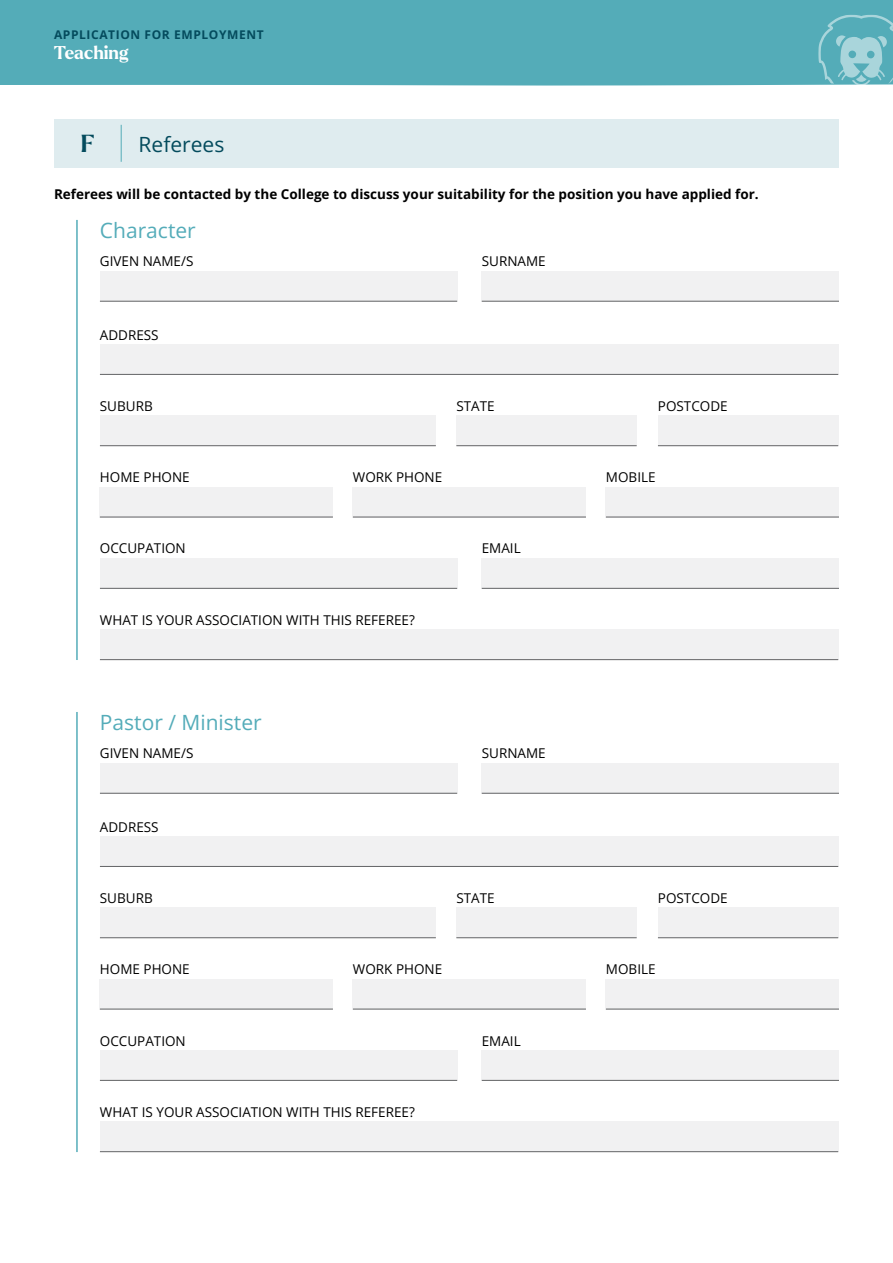
<style>
.page{position:relative;width:893px;height:1263px;background:#fff}
.page>*{position:absolute;margin:0;border:0;box-sizing:border-box;transform-origin:0 0}
.t1{font:700 24px "Larken";color:#044b5d}
.t2{font:21px "Open Sans";color:#54acb9}
.t3{font:21px "Open Sans";color:#044b5d}
.t4{font:700 18px "Larken";color:#fff}
.t5{font:13.5px "Open Sans";color:#000}
.t6{font:700 13.5px "Open Sans";color:#000}
.t7{font:700 12px "Open Sans";letter-spacing:.05em;color:#044b5d}
</style>
<div class="page">
<div style="left:54px;top:119px;width:784px;height:49px;background:#dfecef"></div>
<hr style="left:121px;top:125px;width:1px;height:37px;background:#54acb8">
<hr style="left:76px;top:220px;width:2px;height:440px;background:#54acb9">
<hr style="left:76px;top:712px;width:2px;height:440px;background:#54acb9">
<div style="left:100px;top:271px;width:357px;height:31px;background:#f1f1f2"></div>
<hr style="left:100px;top:301px;width:357px;height:1px;background:#636466">
<div style="left:100px;top:763px;width:357px;height:31px;background:#f1f1f2"></div>
<hr style="left:100px;top:793px;width:357px;height:1px;background:#636466">
<div style="left:100px;top:558px;width:357px;height:31px;background:#f1f1f2"></div>
<hr style="left:100px;top:588px;width:357px;height:1px;background:#636466">
<div style="left:100px;top:1050px;width:357px;height:31px;background:#f1f1f2"></div>
<hr style="left:100px;top:1080px;width:357px;height:1px;background:#636466">
<div style="left:482px;top:271px;width:357px;height:31px;background:#f1f1f2"></div>
<hr style="left:482px;top:301px;width:357px;height:1px;background:#636466">
<div style="left:482px;top:763px;width:357px;height:31px;background:#f1f1f2"></div>
<hr style="left:482px;top:793px;width:357px;height:1px;background:#636466">
<div style="left:482px;top:558px;width:357px;height:31px;background:#f1f1f2"></div>
<hr style="left:482px;top:588px;width:357px;height:1px;background:#636466">
<div style="left:482px;top:1050px;width:357px;height:31px;background:#f1f1f2"></div>
<hr style="left:482px;top:1080px;width:357px;height:1px;background:#636466">
<div style="left:100px;top:344px;width:738px;height:31px;background:#f1f1f2"></div>
<hr style="left:100px;top:374px;width:738px;height:1px;background:#636466">
<div style="left:100px;top:836px;width:738px;height:31px;background:#f1f1f2"></div>
<hr style="left:100px;top:866px;width:738px;height:1px;background:#636466">
<div style="left:100px;top:629px;width:738px;height:31px;background:#f1f1f2"></div>
<hr style="left:100px;top:659px;width:738px;height:1px;background:#636466">
<div style="left:100px;top:1121px;width:738px;height:31px;background:#f1f1f2"></div>
<hr style="left:100px;top:1151px;width:738px;height:1px;background:#636466">
<div style="left:100px;top:416px;width:336px;height:30px;background:#f1f1f2"></div>
<hr style="left:100px;top:445px;width:336px;height:1px;background:#636466">
<div style="left:100px;top:908px;width:336px;height:30px;background:#f1f1f2"></div>
<hr style="left:100px;top:937px;width:336px;height:1px;background:#636466">
<div style="left:456px;top:416px;width:181px;height:30px;background:#f1f1f2"></div>
<hr style="left:456px;top:445px;width:181px;height:1px;background:#636466">
<div style="left:456px;top:908px;width:181px;height:30px;background:#f1f1f2"></div>
<hr style="left:456px;top:937px;width:181px;height:1px;background:#636466">
<div style="left:658px;top:416px;width:180px;height:30px;background:#f1f1f2"></div>
<hr style="left:658px;top:445px;width:180px;height:1px;background:#636466">
<div style="left:658px;top:908px;width:180px;height:30px;background:#f1f1f2"></div>
<hr style="left:658px;top:937px;width:180px;height:1px;background:#636466">
<div style="left:100px;top:487px;width:233px;height:30px;background:#f1f1f2"></div>
<hr style="left:100px;top:517px;width:233px;height:1px;background:#636466">
<div style="left:100px;top:979px;width:233px;height:30px;background:#f1f1f2"></div>
<hr style="left:100px;top:1009px;width:233px;height:1px;background:#636466">
<div style="left:353px;top:487px;width:233px;height:30px;background:#f1f1f2"></div>
<hr style="left:353px;top:517px;width:233px;height:1px;background:#636466">
<div style="left:353px;top:979px;width:233px;height:30px;background:#f1f1f2"></div>
<hr style="left:353px;top:1009px;width:233px;height:1px;background:#636466">
<div style="left:606px;top:487px;width:233px;height:30px;background:#f1f1f2"></div>
<hr style="left:606px;top:517px;width:233px;height:1px;background:#636466">
<div style="left:606px;top:979px;width:233px;height:30px;background:#f1f1f2"></div>
<hr style="left:606px;top:1009px;width:233px;height:1px;background:#636466">
<div style="left:0;top:0;width:893px;height:86px;background:#54acb8"></div>
<svg style="left:818px;top:15px;width:75px;height:71px;background:#74bbc5"></svg>
<p class="t7" style="left:54px;top:27px;width:211px">APPLICATION FOR EMPLOYMENT</p>
<h3 class="t4" style="left:54px;top:41px;width:76px">Teaching</h3>
<h1 class="t1" style="left:81px;top:128px;width:15px">F</h1>
<h2 class="t3" style="left:139px;top:130px;width:87px">Referees</h2>
<p class="t6" style="left:54px;top:185px;width:706px">Referees will be contacted by the College to discuss your suitability for the position you have applied for.</p>
<h2 class="t2" style="left:100px;top:216px;width:97px">Character</h2>
<p class="t5" style="left:100px;top:252px;width:95px">GIVEN NAME/S</p>
<p class="t5" style="left:482px;top:252px;width:65px">SURNAME</p>
<p class="t5" style="left:100px;top:325px;width:60px">ADDRESS</p>
<p class="t5" style="left:100px;top:397px;width:54px">SUBURB</p>
<p class="t5" style="left:100px;top:468px;width:91px">HOME PHONE</p>
<p class="t5" style="left:456px;top:397px;width:40px">STATE</p>
<p class="t5" style="left:353px;top:468px;width:91px">WORK PHONE</p>
<p class="t5" style="left:100px;top:539px;width:87px">OCCUPATION</p>
<p class="t5" style="left:100px;top:611px;width:316px">WHAT IS YOUR ASSOCIATION WITH THIS REFEREE?</p>
<p class="t5" style="left:482px;top:539px;width:40px">EMAIL</p>
<h2 class="t2" style="left:100px;top:708px;width:163px">Pastor / Minister</h2>
<p class="t5" style="left:100px;top:744px;width:95px">GIVEN NAME/S</p>
<p class="t5" style="left:482px;top:744px;width:65px">SURNAME</p>
<p class="t5" style="left:100px;top:817px;width:60px">ADDRESS</p>
<p class="t5" style="left:100px;top:889px;width:54px">SUBURB</p>
<p class="t5" style="left:100px;top:960px;width:91px">HOME PHONE</p>
<p class="t5" style="left:456px;top:889px;width:40px">STATE</p>
<p class="t5" style="left:353px;top:960px;width:91px">WORK PHONE</p>
<p class="t5" style="left:100px;top:1031px;width:87px">OCCUPATION</p>
<p class="t5" style="left:100px;top:1103px;width:316px">WHAT IS YOUR ASSOCIATION WITH THIS REFEREE?</p>
<p class="t5" style="left:482px;top:1031px;width:40px">EMAIL</p>
<p class="t5" style="left:658px;top:397px;width:71px">POSTCODE</p>
<p class="t5" style="left:606px;top:468px;width:51px">MOBILE</p>
<p class="t5" style="left:658px;top:889px;width:71px">POSTCODE</p>
<p class="t5" style="left:606px;top:960px;width:51px">MOBILE</p>
</div>
